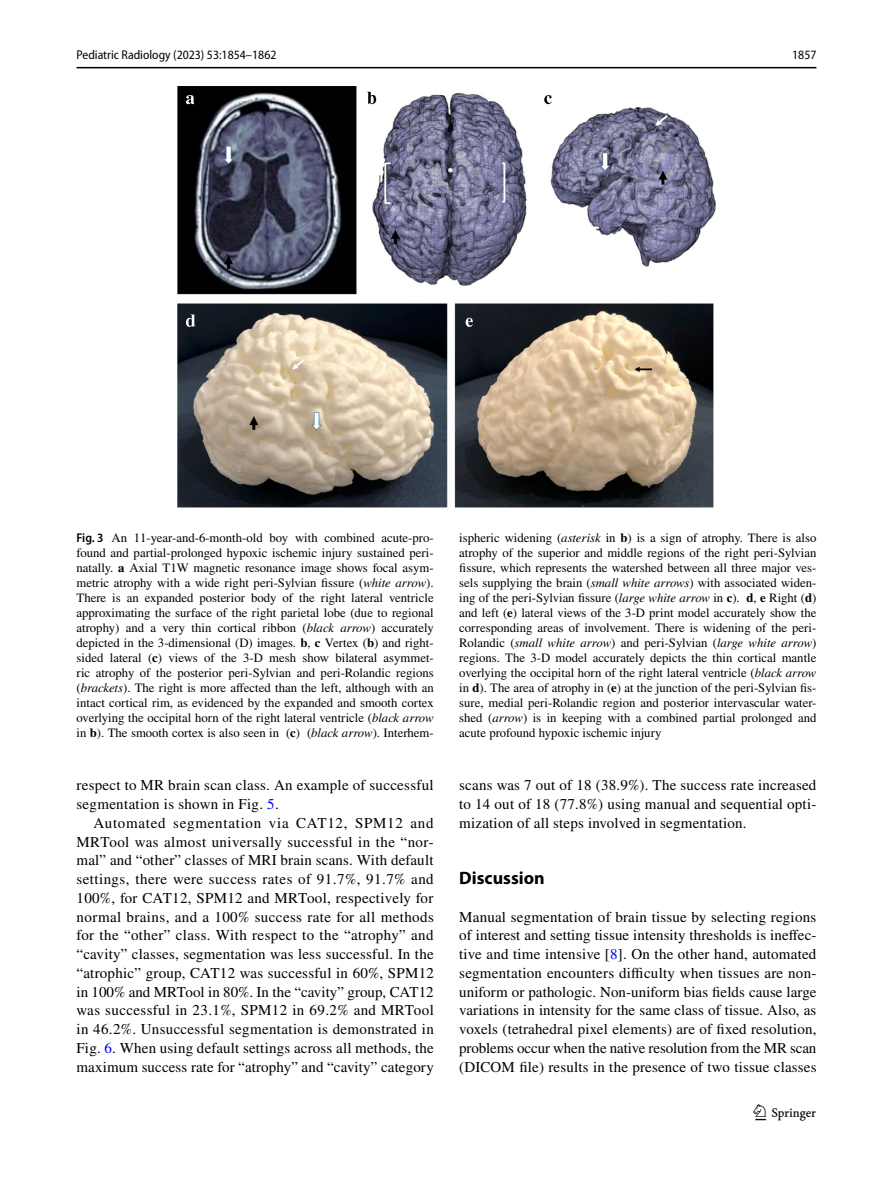
<style>
.page{position:relative;width:893px;height:1187px;background:#fff}
.page>*{position:absolute;margin:0;border:0;box-sizing:border-box;transform-origin:0 0}
.t1{font:22.5px "Springnew Regular 2";color:#000}
.t2{font:700 18px "Myriad Pro";color:#000}
.t3{font:15px/18.8px "STIX";letter-spacing:.015em;color:#000;text-align:justify}
.t4{font:12.75px/15px "STIX";color:#000;text-align:justify}
.t5{font:semi-condensed 12.75px "Myriad Pro";color:#000}
.s1{font-family:"Myriad Pro";font-weight:600;font-stretch:semi-condensed}
.s2{font-weight:700}
.s3{font-style:italic}
.s4{color:#00f}
</style>
<div class="page">
<hr style="left:77px;top:67px;width:739px;height:1px;background:#000">
<img style="left:178px;top:87px;width:537px;height:420px">
<p class="t5" style="left:77px;top:48px;width:201px">Pediatric Radiology (2023) 53:1854–1862</p>
<p class="t5" style="left:792px;top:48px;width:26px">1857</p>
<p class="t4" style="left:77px;top:531px;width:359px"><span class="s1">Fig. 3</span> An 11-year-and-6-month-old boy with combined acute-pro&shy;found and partial-prolonged hypoxic ischemic injury sustained peri&shy;natally. <span class="s2">a</span> Axial T1W magnetic resonance image shows focal asym&shy;metric atrophy with a wide right peri-Sylvian fissure (<span class="s3">white arrow</span>).<br>There is an expanded posterior body of the right lateral ventricle approximating the surface of the right parietal lobe (due to regional atrophy) and a very thin cortical ribbon (<span class="s3">black arrow</span>) accurately depicted in the 3-dimensional (D) images. <span class="s2">b</span>, <span class="s2">c</span> Vertex (<span class="s2">b</span>) and right&shy;sided lateral (<span class="s2">c</span>) views of the 3-D mesh show bilateral asymmet&shy;ric atrophy of the posterior peri-Sylvian and peri-Rolandic regions (<span class="s3">brackets</span>). The right is more affected than the left, although with an intact cortical rim, as evidenced by the expanded and smooth cortex overlying the occipital horn of the right lateral ventricle (<span class="s3">black arrow </span>in <span class="s2">b</span>). The smooth cortex is also seen in (<span class="s2">c</span>) (<span class="s3">black arrow</span>). Interhem-</p>
<p class="t4" style="left:459px;top:531px;width:359px">ispheric widening (<span class="s3">asterisk</span> in <span class="s2">b</span>) is a sign of atrophy. There is also atrophy of the superior and middle regions of the right peri-Sylvian fissure, which represents the watershed between all three major ves&shy;sels supplying the brain (<span class="s3">small white arrows</span>) with associated widen&shy;ing of the peri-Sylvian fissure (<span class="s3">large white arrow</span> in <span class="s2">c</span>). <span class="s2">d</span>, <span class="s2">e</span> Right (<span class="s2">d</span>) and left (<span class="s2">e</span>) lateral views of the 3-D print model accurately show the corresponding areas of involvement. There is widening of the peri-Rolandic (<span class="s3">small white arrow</span>) and peri-Sylvian (<span class="s3">large white arrow</span>) regions. The 3-D model accurately depicts the thin cortical mantle overlying the occipital horn of the right lateral ventricle (<span class="s3">black arrow </span>in <span class="s2">d</span>). The area of atrophy in (<span class="s2">e</span>) at the junction of the peri-Sylvian fis&shy;sure, medial peri-Rolandic region and posterior intervascular water&shy;shed (<span class="s3">arrow</span>) is in keeping with a combined partial prolonged and acute profound hypoxic ischemic injury</p>
<p class="t3" style="left:77px;top:776px;width:359px">respect to MR brain scan class. An example of successful segmentation is shown in Fig. <span class="s4">5</span>.</p>
<p class="t3" style="left:77px;top:814px;width:359px;text-indent:17px">Automated segmentation via CAT12, SPM12 and MRTool was almost universally successful in the “nor&shy;mal” and “other” classes of MRI brain scans. With default settings, there were success rates of 91.7%, 91.7% and 100%, for CAT12, SPM12 and MRTool, respectively for normal brains, and a 100% success rate for all methods for the “other” class. With respect to the “atrophy” and “cavity” classes, segmentation was less successful. In the “atrophic” group, CAT12 was successful in 60%, SPM12 in 100% and MRTool in 80%. In the “cavity” group, CAT12 was successful in 23.1%, SPM12 in 69.2% and MRTool in 46.2%. Unsuccessful segmentation is demonstrated in Fig. <span class="s4">6</span>. When using default settings across all methods, the maximum success rate for “atrophy” and “cavity” category</p>
<p class="t3" style="left:459px;top:776px;width:359px">scans was 7 out of 18 (38.9%). The success rate increased to 14 out of 18 (77.8%) using manual and sequential opti&shy;mization of all steps involved in segmentation.</p>
<h2 class="t2" style="left:459px;top:866px;width:87px">Discussion</h2>
<p class="t3" style="left:459px;top:908px;width:359px">Manual segmentation of brain tissue by selecting regions of interest and setting tissue intensity thresholds is ineffec&shy;tive and time intensive [<span class="s4">8</span>]. On the other hand, automated segmentation encounters difficulty when tissues are non&shy;uniform or pathologic. Non-uniform bias fields cause large variations in intensity for the same class of tissue. Also, as voxels (tetrahedral pixel elements) are of fixed resolution, problems occur when the native resolution from the MR scan (DICOM file) results in the presence of two tissue classes</p>
<h1 class="t1" style="left:755px;top:1104px;width:62px">1 3</h1>
</div>
